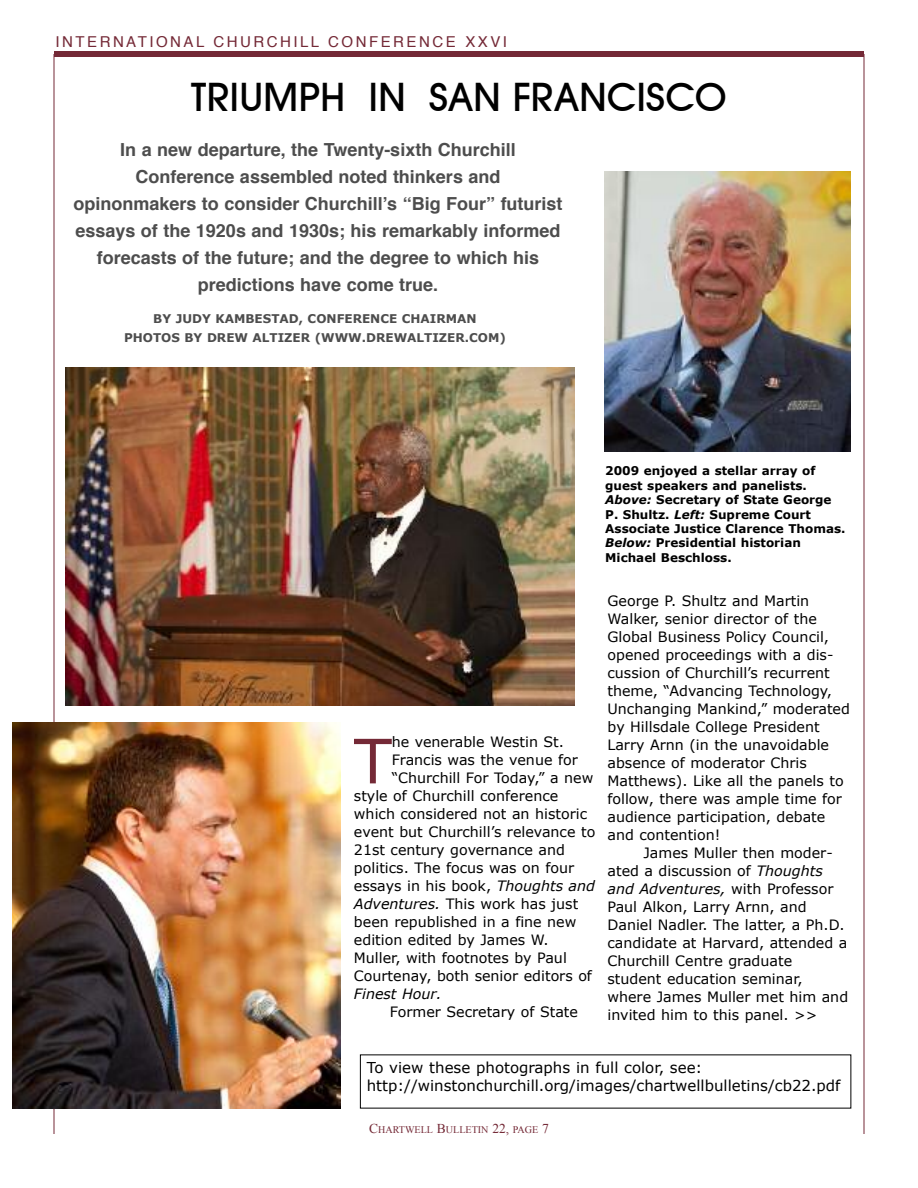
<style>
.page{position:relative;width:918px;height:1188px;background:#fff}
.page>*{position:absolute;margin:0;border:0;box-sizing:border-box;transform-origin:0 0}
.t1{font:61.35px "Verdana";color:#742936}
.t2{font:42px "Avant Garde Md ITCTT";color:#000}
.t3{font:700 18px/27px "Helvetica";color:#4d4d4d;text-align:center}
.t4{font:15px/18px "Verdana";color:#000}
.t5{font:15px "Helvetica";letter-spacing:.165em;color:#742936}
.t6{font:14.25px/18px "Verdana";color:#000}
.t7{font:italic 14.25px "Verdana";color:#000}
.t8{font:700 12px/14.4px "Verdana";color:#000}
.t9{font:700 12px/19.5px "Verdana";color:#4d4d4d;text-align:center}
.t10{font:10.2px "Times New Roman";color:#742936}
.s1{font-style:italic}
.s2{font-size:13.5px}
</style>
<div class="page">
<hr style="left:54px;top:54px;width:1px;height:1080px;background:#742936">
<hr style="left:864px;top:54px;width:1px;height:1080px;background:#742936">
<div style="left:54px;top:51px;width:810px;height:6px;background:#742936"></div>
<img style="left:12px;top:723px;width:328px;height:385px">
<img style="left:65px;top:367px;width:509px;height:338px">
<img style="left:604px;top:171px;width:247px;height:281px">
<p class="t5" style="left:56px;top:35px;width:453px">INTERNATIONAL CHURCHILL CONFERENCE XXVI</p>
<h2 class="t2" style="left:191px;top:73px;width:537px">TRIUMPH IN SAN FRANCISCO</h2>
<p class="t3" style="left:73px;top:138px;width:491px">In a new departure, the Twenty-sixth Churchill Conference assembled noted thinkers and opinonmakers to consider Churchill’s “Big Four” futurist essays of the 1920s and 1930s; his remarkably informed forecasts of the future; and the degree to which his predictions have come true.</p>
<p class="t9" style="left:124px;top:308px;width:383px">BY JUDY KAMBESTAD, CONFERENCE CHAIRMAN<br>PHOTOS BY DREW ALTIZER (WWW.DREWALTIZER.COM)</p>
<p class="t8" style="left:605px;top:463px;width:242px">2009 enjoyed a stellar array of guest speakers and panelists.<br><span class="s1">Above:</span> Secretary of State George<br>P. Shultz. <span class="s1">Left:</span> Supreme Court<br>Associate Justice Clarence Thomas.<br><span class="s1">Below:</span> Presidential historian<br>Michael Beschloss.</p>
<h1 class="t1" style="left:354px;top:722px;width:39px">T</h1>
<p class="t6" style="left:392px;top:733px;width:174px">he venerable Westin St.</p>
<p class="t6" style="left:392px;top:751px;width:188px">Francis was the venue for</p>
<p class="t6" style="left:392px;top:769px;width:203px">“Churchill For Today,” a new</p>
<p class="t6" style="left:354px;top:787px;width:206px">style of Churchill conference</p>
<p class="t6" style="left:354px;top:805px;width:235px">which considered not an historic</p>
<p class="t6" style="left:354px;top:823px;width:243px">event but Churchill’s relevance to</p>
<p class="t6" style="left:354px;top:841px;width:213px">21st century governance and</p>
<p class="t6" style="left:354px;top:859px;width:222px">politics. The focus was on four</p>
<p class="t6" style="left:354px;top:877px;width:243px">essays in his book, <span class="s1">Thoughts and</span></p>
<p class="t6" style="left:354px;top:895px;width:226px"><span class="s1">Adventures.</span> This work has just</p>
<p class="t6" style="left:354px;top:913px;width:224px">been republished in a fine new</p>
<p class="t6" style="left:354px;top:931px;width:196px">edition edited by James W.</p>
<p class="t6" style="left:354px;top:949px;width:214px">Muller, with footnotes by Paul</p>
<p class="t6" style="left:354px;top:967px;width:240px">Courtenay, both senior editors of</p>
<p class="t7" style="left:354px;top:985px;width:89px">Finest Hour.</p>
<p class="t6" style="left:390px;top:1003px;width:190px">Former Secretary of State</p>
<p class="t6" style="left:607px;top:592px;width:244px">George P. Shultz and Martin<br>Walker, senior director of the<br>Global Business Policy Council, opened proceedings with a dis&shy;cussion of Churchill’s recurrent theme, “Advancing Technology, unchanging Mankind,” moderated by Hillsdale College President<br>Larry Arnn (in the unavoidable absence of moderator Chris<br>Matthews). Like all the panels to follow, there was ample time for audience participation, debate and contention!</p>
<p class="t6" style="left:607px;top:844px;width:242px;text-indent:36px">James Muller then moder&shy;ated a discussion of <span class="s1">Thoughts and Adventures,</span> with Professor<br>Paul Alkon, Larry Arnn, and<br>Daniel Nadler. The latter, a Ph.D. candidate at Harvard, attended a<br>Churchill Centre graduate student education seminar, where James Muller met him and invited him to this panel. &gt;&gt;</p>
<p class="t4" style="left:367px;top:1058px;width:475px">To view these photographs in full color, see: http://winstonchurchill.org/images/chartwellbulletins/cb22.pdf</p>
<p class="t10" style="left:369px;top:1124px;width:181px"><span class="s2">C</span>HARTWELL <span class="s2">B</span>ULLETIN <span class="s2">22,</span> PAGE <span class="s2">7</span></p>
</div>
